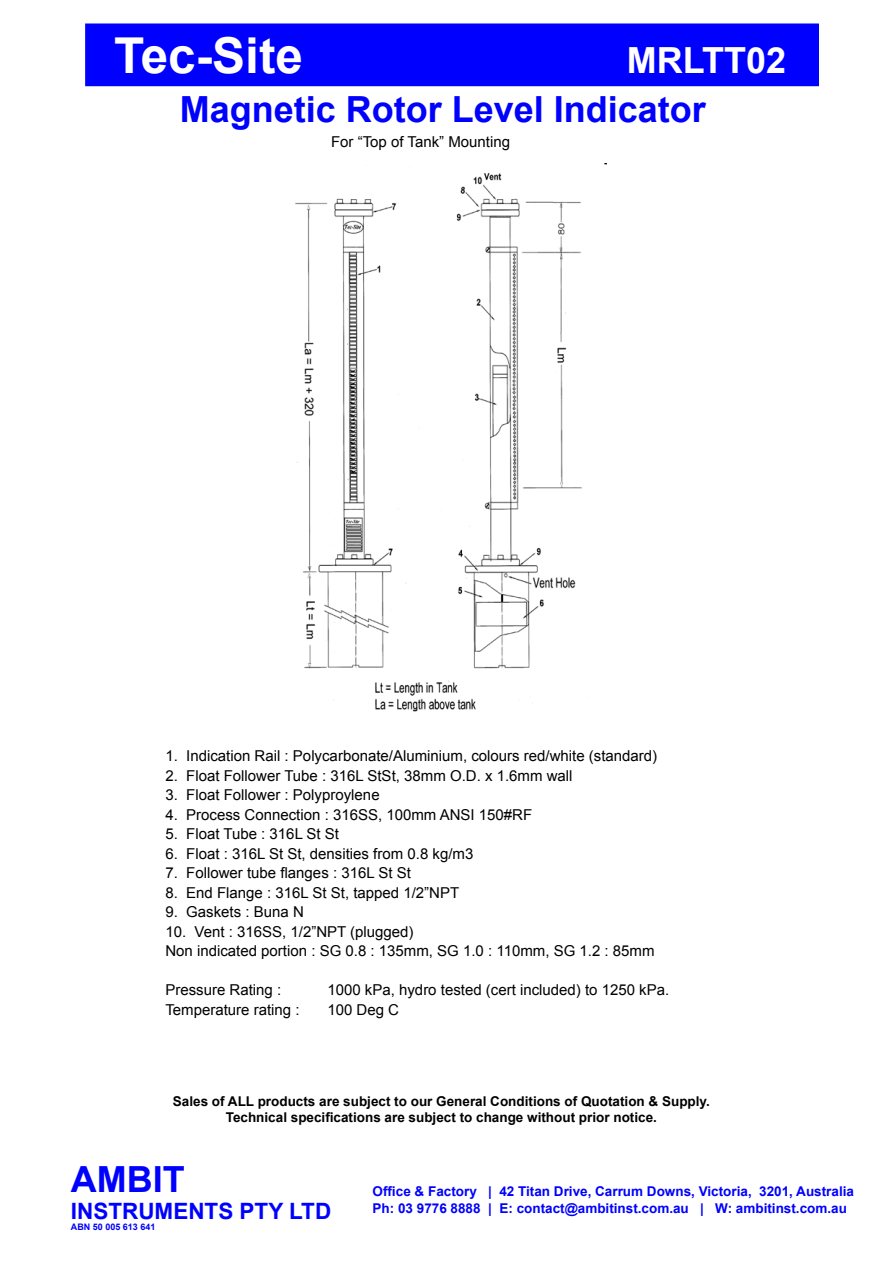
<style>
.page{position:relative;width:893px;height:1263px;background:#fff}
.page>*{position:absolute;margin:0;border:0;box-sizing:border-box;transform-origin:0 0}
.t1{font:700 49.5px "Arial";color:#fff}
.t2{font:700 36px "Arial";color:#00f}
.t3{font:700 36px "Arial";color:#fff}
.t4{font:700 22.5px "Arial";color:#00f}
.t5{font:15px/19.5px "Arial";color:#000}
.t6{font:700 13.5px/16.2px "Arial";color:#000;text-align:center}
.t7{font:700 13.5px/16.2px "Arial";color:#00f}
.t8{font:700 9px "Arial";color:#00f}
</style>
<div class="page">
<div style="left:86px;top:24px;width:732px;height:61px;background:#00f"></div>
<div style="left:85px;top:23px;width:734px;height:63px;border:2px solid #00f"></div>
<img style="left:295px;top:164px;width:312px;height:548px">
<h1 class="t1" style="left:114px;top:22px;width:190px">Tec-Site</h1>
<h2 class="t3" style="left:627px;top:36px;width:161px">MRLTT02</h2>
<h2 class="t2" style="left:180px;top:85px;width:528px">Magnetic Rotor Level Indicator</h2>
<p class="t5" style="left:331px;top:132px;width:180px">For “Top of Tank” Mounting</p>
<p class="t5" style="left:165px;top:746px;width:493px">1. Indication Rail : Polycarbonate/Aluminium, colours red/white (standard)</p>
<p class="t5" style="left:165px;top:766px;width:409px">2. Float Follower Tube : 316L StSt, 38mm O.D. x 1.6mm wall</p>
<p class="t5" style="left:165px;top:785px;width:216px">3. Float Follower : Polyproylene</p>
<p class="t5" style="left:165px;top:805px;width:368px">4. Process Connection : 316SS, 100mm ANSI 150#RF</p>
<p class="t5" style="left:165px;top:824px;width:175px">5. Float Tube : 316L St St</p>
<p class="t5" style="left:165px;top:844px;width:309px">6. Float : 316L St St, densities from 0.8 kg/m3</p>
<p class="t5" style="left:165px;top:863px;width:247px">7. Follower tube flanges : 316L St St</p>
<p class="t5" style="left:165px;top:883px;width:295px">8. End Flange : 316L St St, tapped 1/2”NPT</p>
<p class="t5" style="left:165px;top:902px;width:140px">9. Gaskets : Buna N</p>
<p class="t5" style="left:165px;top:922px;width:491px">10. Vent : 316SS, 1/2”NPT (plugged)<br>Non indicated portion : SG 0.8 : 135mm, SG 1.0 : 110mm, SG 1.2 : 85mm</p>
<p class="t5" style="left:165px;top:980px;width:117px">Pressure Rating :</p>
<p class="t5" style="left:327px;top:980px;width:343px">1000 kPa, hydro tested (cert included) to 1250 kPa.</p>
<p class="t5" style="left:165px;top:1000px;width:136px">Temperature rating :</p>
<p class="t5" style="left:327px;top:1000px;width:73px">100 Deg C</p>
<p class="t6" style="left:173px;top:1093px;width:538px">Sales of ALL products are subject to our General Conditions of Quotation &amp; Supply.<br>Technical specifications are subject to change without prior notice.</p>
<h2 class="t2" style="left:71px;top:1156px;width:115px">AMBIT</h2>
<h3 class="t4" style="left:71px;top:1196px;width:262px">INSTRUMENTS PTY LTD</h3>
<p class="t8" style="left:71px;top:1221px;width:86px">ABN 50 005 613 641</p>
<p class="t7" style="left:373px;top:1184px;width:483px">Office &amp; Factory | 42 Titan Drive, Carrum Downs, Victoria, 3201, Australia<br>Ph: 03 9776 8888 | E: contact@ambitinst.com.au | W: ambitinst.com.au</p>
</div>
